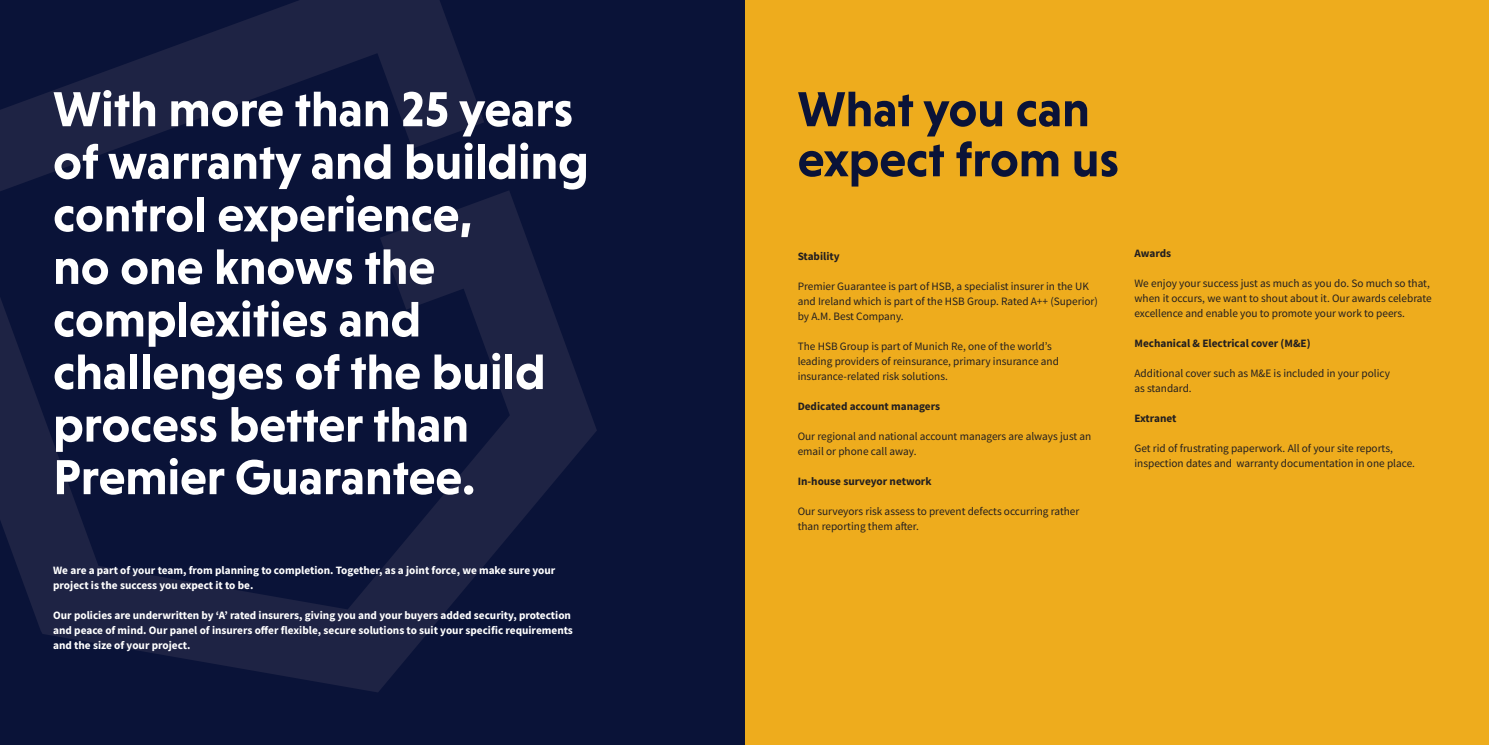
<style>
.page{position:relative;width:1489px;height:745px;background:#fff}
.page>*{position:absolute;margin:0;border:0;box-sizing:border-box;transform-origin:0 0}
.t1{font:700 50px/52.5px "Niveau Grotesk";color:#fff}
.t2{font:700 50px/50px "Niveau Grotesk";color:#0a1338}
.t3{font:11.25px/15px "Source Sans Pro";color:#231f20}
.t4{font:700 11.25px/15px "Source Sans Pro";color:#fff}
.t5{font:700 11.25px "Source Sans Pro";color:#231f20}
</style>
<div class="page">
<div style="left:744px;top:0;width:744px;height:744px;background:#eeac1d"></div>
<div style="left:0;top:0;width:744px;height:744px;background:#0a1338"></div>
<svg style="left:0;top:0;width:597px;height:692px"></svg>
<h1 class="t1" style="left:53px;top:82px;width:537px">With more than 25 years of warranty and building control experience,<br>no one knows the complexities and challenges of the build process better than<br>Premier Guarantee.</h1>
<p class="t4" style="left:53px;top:561px;width:503px">We are a part of your team, from planning to completion. Together, as a joint force, we make sure your project is the success you expect it to be.</p>
<p class="t4" style="left:53px;top:606px;width:521px">Our policies are underwritten by ‘A’ rated insurers, giving you and your buyers added security, protection and peace of mind. Our panel of insurers offer flexible, secure solutions to suit your specific requirements and the size of your project.</p>
<h1 class="t2" style="left:797px;top:84px;width:323px">What you can expect from us</h1>
<p class="t5" style="left:797px;top:248px;width:43px">Stability</p>
<p class="t3" style="left:797px;top:278px;width:302px">Premier Guarantee is part of HSB, a specialist insurer in the UK and Ireland which is part of the HSB Group. Rated A++ (Superior) by A.M. Best Company.</p>
<p class="t3" style="left:797px;top:338px;width:263px">The HSB Group is part of Munich Re, one of the world’s leading providers of reinsurance, primary insurance and insurance-related risk solutions.</p>
<p class="t5" style="left:797px;top:398px;width:144px">Dedicated account managers</p>
<p class="t3" style="left:797px;top:428px;width:295px">Our regional and national account managers are always just an email or phone call away.</p>
<p class="t5" style="left:797px;top:473px;width:135px">In-house surveyor network</p>
<p class="t3" style="left:797px;top:503px;width:283px">Our surveyors risk assess to prevent defects occurring rather than reporting them after.</p>
<p class="t5" style="left:1134px;top:245px;width:38px">Awards</p>
<p class="t3" style="left:1134px;top:275px;width:299px">We enjoy your success just as much as you do. So much so that, when it occurs, we want to shout about it. Our awards celebrate excellence and enable you to promote your work to peers.</p>
<p class="t5" style="left:1134px;top:335px;width:178px">Mechanical &amp; Electrical cover (M&amp;E)</p>
<p class="t3" style="left:1134px;top:365px;width:257px">Additional cover such as M&amp;E is included in your policy as standard.</p>
<p class="t5" style="left:1134px;top:410px;width:43px">Extranet</p>
<p class="t3" style="left:1134px;top:440px;width:282px">Get rid of frustrating paperwork. All of your site reports, inspection dates and warranty documentation in one place.</p>
</div>
